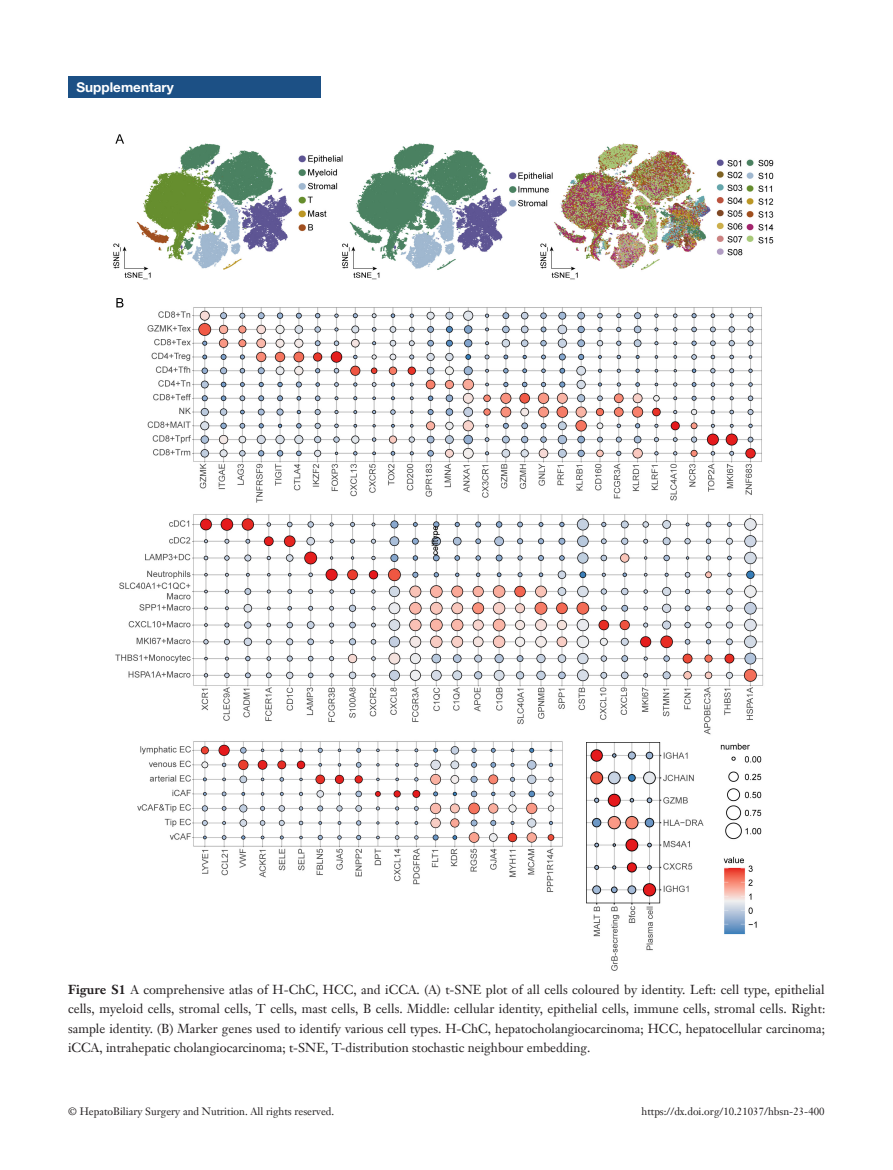
<style>
.page{position:relative;width:893px;height:1170px;background:#fff}
.page>*{position:absolute;margin:0;border:0;box-sizing:border-box;transform-origin:0 0}
.t1{font:700 13.5px "Helvetica Neue LT Pro";color:#fff}
.t2{font:12.75px/19.5px "Janson Text LT";color:#231f20;text-align:justify}
.t3{font:10.5px "Janson Text LT";color:#231f20}
.s1{font-weight:700}
</style>
<div class="page">
<div style="left:68px;top:77px;width:252px;height:21px;background:#1c5085"></div>
<img style="left:113px;top:134px;width:661px;height:837px">
<p class="t1" style="left:77px;top:79px;width:99px">Supplementary</p>
<p class="t2" style="left:68px;top:979px;width:759px"><span class="s1">Figure S1</span> A comprehensive atlas of H-ChC, HCC, and iCCA. (A) t-SNE plot of all cells coloured by identity. Left: cell type, epithelial cells, myeloid cells, stromal cells, T cells, mast cells, B cells. Middle: cellular identity, epithelial cells, immune cells, stromal cells. Right: sample identity. (B) Marker genes used to identify various cell types. H-ChC, hepatocholangiocarcinoma; HCC, hepatocellular carcinoma; iCCA, intrahepatic cholangiocarcinoma; t-SNE, T-distribution stochastic neighbour embedding.</p>
<p class="t3" style="left:68px;top:1104px;width:268px">© HepatoBiliary Surgery and Nutrition. All rights reserved.</p>
<p class="t3" style="left:641px;top:1104px;width:185px">https://dx.doi.org/10.21037/hbsn-23-400</p>
</div>
